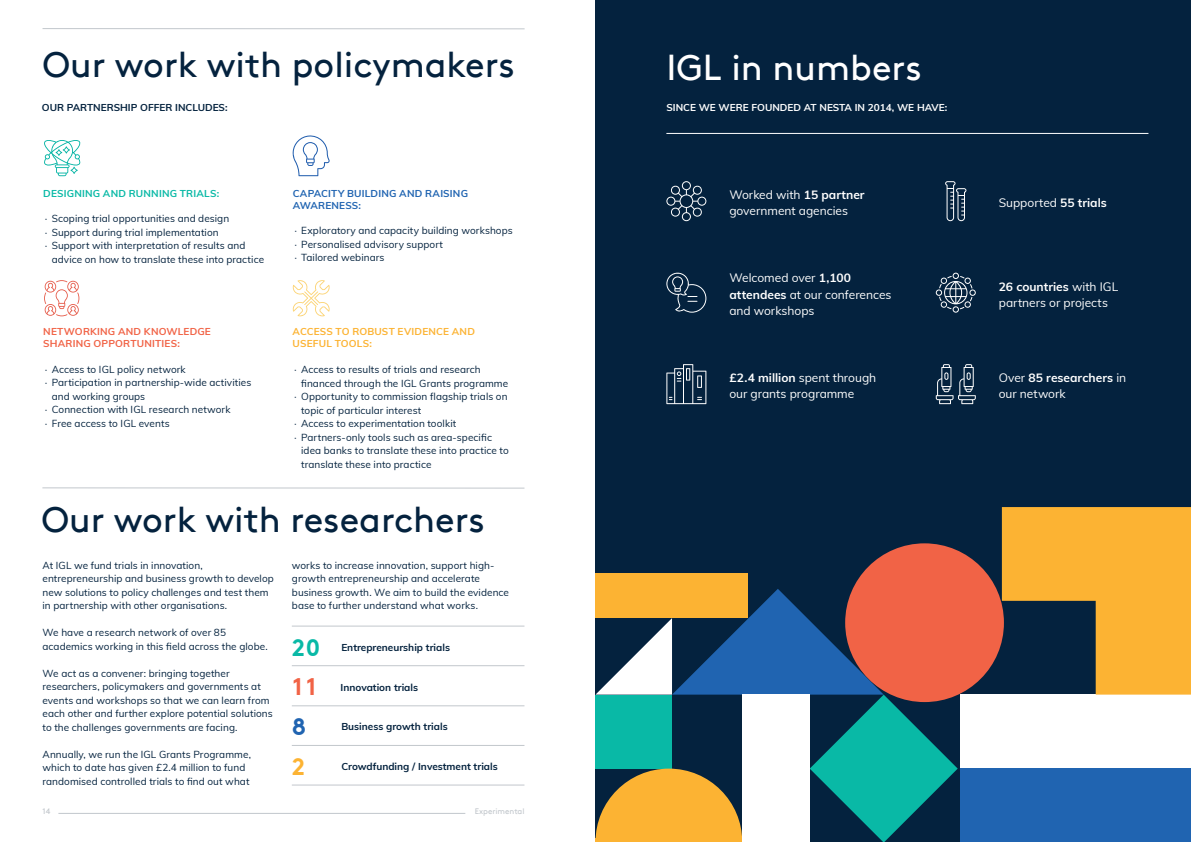
<style>
.page{position:relative;width:1191px;height:842px;background:#fff}
.page>*{position:absolute;margin:0;border:0;box-sizing:border-box;transform-origin:0 0}
.t1{font:36px "Brown";color:#04223e}
.t2{font:36px "Brown";color:#fff}
.t3{font:700 24px "Brown";color:#09b9a6}
.t4{font:700 24px "Brown";color:#f16346}
.t5{font:700 24px "Brown";color:#2064b1}
.t6{font:700 24px "Brown";color:#fcb333}
.t7{font:12px/16.2px "Muli";color:#fff}
.t8{font:10px/13.5px "Muli";letter-spacing:.005em;color:#04223e}
.t9{font:700 10px "Muli";color:#04223e}
.t10{font:700 10px/12.1px "Muli";letter-spacing:.02em;color:#f16346}
.t11{font:700 10px "Muli";color:#fff}
.t12{font:700 10px/12.1px "Muli";letter-spacing:.015em;color:#fcb333}
.t13{font:700 10px/12.2px "Muli";letter-spacing:.02em;color:#2064b1}
.t14{font:700 10px "Muli";letter-spacing:.02em;color:#09b9a6}
.t15{font:8px "Brown";color:#c2c7cc}
.s1{font-weight:700}
</style>
<div class="page">
<div style="left:595px;top:0;width:596px;height:842px;background:#04223e"></div>
<hr style="left:58px;top:813px;width:407px;height:1px;background:#c2c7cc">
<div style="left:595px;top:573px;width:153px;height:45px;background:#fcb333"></div>
<svg style="left:935px;top:273px;width:40px;height:40px"></svg>
<svg style="left:666px;top:272px;width:40px;height:41px"></svg>
<svg style="left:666px;top:364px;width:40px;height:40px"></svg>
<svg style="left:935px;top:364px;width:40px;height:40px"></svg>
<svg style="left:666px;top:181px;width:40px;height:40px"></svg>
<svg style="left:945px;top:181px;width:21px;height:40px"></svg>
<hr style="left:666px;top:133px;width:482px;height:1px;background:#fff">
<div style="left:960px;top:695px;width:231px;height:73px;background:#fff"></div>
<div style="left:960px;top:768px;width:231px;height:74px;background:#2064b1"></div>
<svg style="left:595px;top:589px;width:362px;height:253px"></svg>
<div style="left:742px;top:695px;width:67px;height:147px;background:#fff"></div>
<div style="left:845px;top:543px;width:159px;height:159px;background:#f16346;border-radius:50%"></div>
<svg style="left:1002px;top:507px;width:189px;height:188px"></svg>
<svg style="left:292px;top:135px;width:38px;height:41px"></svg>
<svg style="left:44px;top:140px;width:37px;height:36px"></svg>
<svg style="left:44px;top:280px;width:35px;height:36px"></svg>
<svg style="left:292px;top:280px;width:38px;height:37px"></svg>
<hr style="left:43px;top:28px;width:481px;height:1px;background:#c2c7cc">
<hr style="left:42px;top:488px;width:482px;height:1px;background:#c2c7cc">
<hr style="left:595px;top:838px;width:147px;height:4px;background:#fcb333">
<hr style="left:292px;top:626px;width:232px;height:1px;background:#c2c7cc">
<hr style="left:292px;top:705px;width:232px;height:1px;background:#c2c7cc">
<hr style="left:292px;top:745px;width:232px;height:1px;background:#c2c7cc">
<hr style="left:292px;top:665px;width:232px;height:1px;background:#c2c7cc">
<hr style="left:292px;top:785px;width:232px;height:1px;background:#c2c7cc">
<p class="t1" style="left:43px;top:43px;width:474px">Our work with policymakers</p>
<p class="t9" style="left:42px;top:100px;width:187px">OUR PARTNERSHIP OFFER INCLUDES:</p>
<p class="t11" style="left:666px;top:100px;width:282px">SINCE WE WERE FOUNDED AT NESTA IN 2014, WE HAVE:</p>
<p class="t2" style="left:666px;top:47px;width:257px">IGL in numbers</p>
<p class="t14" style="left:43px;top:186px;width:178px">DESIGNING AND RUNNING TRIALS:</p>
<p class="t8" style="left:43px;top:211px;width:187px">∙ Scoping trial opportunities and design</p>
<p class="t8" style="left:43px;top:225px;width:177px">∙ Support during trial implementation</p>
<p class="t8" style="left:52px;top:238px;width:214px;text-indent:-8px">∙ Support with interpretation of results and advice on how to translate these into practice</p>
<p class="t10" style="left:43px;top:325px;width:169px">NETWORKING AND KNOWLEDGE<br>SHARING OPPORTUNITIES:</p>
<p class="t8" style="left:43px;top:362px;width:144px">∙ Access to IGL policy network</p>
<p class="t8" style="left:52px;top:376px;width:201px;text-indent:-8px">∙ Participation in partnership-wide activities and working groups</p>
<p class="t8" style="left:43px;top:403px;width:189px">∙ Connection with IGL research network</p>
<p class="t8" style="left:43px;top:416px;width:128px">∙ Free access to IGL events</p>
<p class="t13" style="left:293px;top:186px;width:177px">CAPACITY BUILDING AND RAISING<br>AWARENESS:</p>
<p class="t8" style="left:293px;top:224px;width:221px">∙ Exploratory and capacity building workshops</p>
<p class="t8" style="left:293px;top:237px;width:152px">∙ Personalised advisory support</p>
<p class="t8" style="left:293px;top:251px;width:93px">∙ Tailored webinars</p>
<p class="t12" style="left:293px;top:325px;width:184px">ACCESS TO ROBUST EVIDENCE AND<br>USEFUL TOOLS:</p>
<p class="t8" style="left:301px;top:362px;width:209px;text-indent:-8px">∙ Access to results of trials and research financed through the IGL Grants programme</p>
<p class="t8" style="left:301px;top:389px;width:208px;text-indent:-8px">∙ Opportunity to commission flagship trials on topic of particular interest</p>
<p class="t8" style="left:293px;top:416px;width:165px">∙ Access to experimentation toolkit</p>
<p class="t8" style="left:301px;top:430px;width:209px;text-indent:-8px">∙ Partners-only tools such as area-specific idea banks to translate these into practice to translate these into practice</p>
<p class="t1" style="left:42px;top:498px;width:445px">Our work with researchers</p>
<p class="t8" style="left:43px;top:558px;width:233px">At IGL we fund trials in innovation, entrepreneurship and business growth to develop new solutions to policy challenges and test them in partnership with other organisations.</p>
<p class="t8" style="left:43px;top:625px;width:227px">We have a research network of over 85 academics working in this field across the globe.</p>
<p class="t8" style="left:43px;top:666px;width:232px">We act as a convener: bringing together researchers, policymakers and governments at events and workshops so that we can learn from each other and further explore potential solutions to the challenges governments are facing.</p>
<p class="t8" style="left:43px;top:747px;width:210px">Annually, we run the IGL Grants Programme, which to date has given £2.4 million to fund randomised controlled trials to find out what</p>
<p class="t8" style="left:292px;top:558px;width:219px">works to increase innovation, support high&shy;growth entrepreneurship and accelerate business growth. We aim to build the evidence base to further understand what works.</p>
<p class="t3" style="left:292px;top:632px;width:30px">20</p>
<p class="t9" style="left:341px;top:640px;width:110px">Entrepreneurship trials</p>
<p class="t4" style="left:292px;top:672px;width:25px">11</p>
<p class="t9" style="left:341px;top:680px;width:79px">Innovation trials</p>
<p class="t5" style="left:292px;top:712px;width:16px">8</p>
<p class="t9" style="left:341px;top:719px;width:108px">Business growth trials</p>
<p class="t6" style="left:292px;top:752px;width:15px">2</p>
<p class="t9" style="left:341px;top:759px;width:158px">Crowdfunding / Investment trials</p>
<p class="t15" style="left:43px;top:806px;width:9px">14</p>
<p class="t15" style="left:475px;top:806px;width:51px">Experimental</p>
<p class="t7" style="left:729px;top:186px;width:137px">Worked with <span class="s1">15 partner </span>government agencies</p>
<p class="t7" style="left:998px;top:194px;width:110px">Supported <span class="s1">55 trials</span></p>
<p class="t7" style="left:729px;top:269px;width:164px">Welcomed over <span class="s1">1,100 attendees</span> at our conferences and workshops</p>
<p class="t7" style="left:998px;top:278px;width:121px"><span class="s1">26 countries</span> with IGL partners or projects</p>
<p class="t7" style="left:729px;top:369px;width:148px"><span class="s1">£2.4 million</span> spent through our grants programme</p>
<p class="t7" style="left:998px;top:369px;width:129px">Over <span class="s1">85 researchers</span> in our network</p>
</div>
